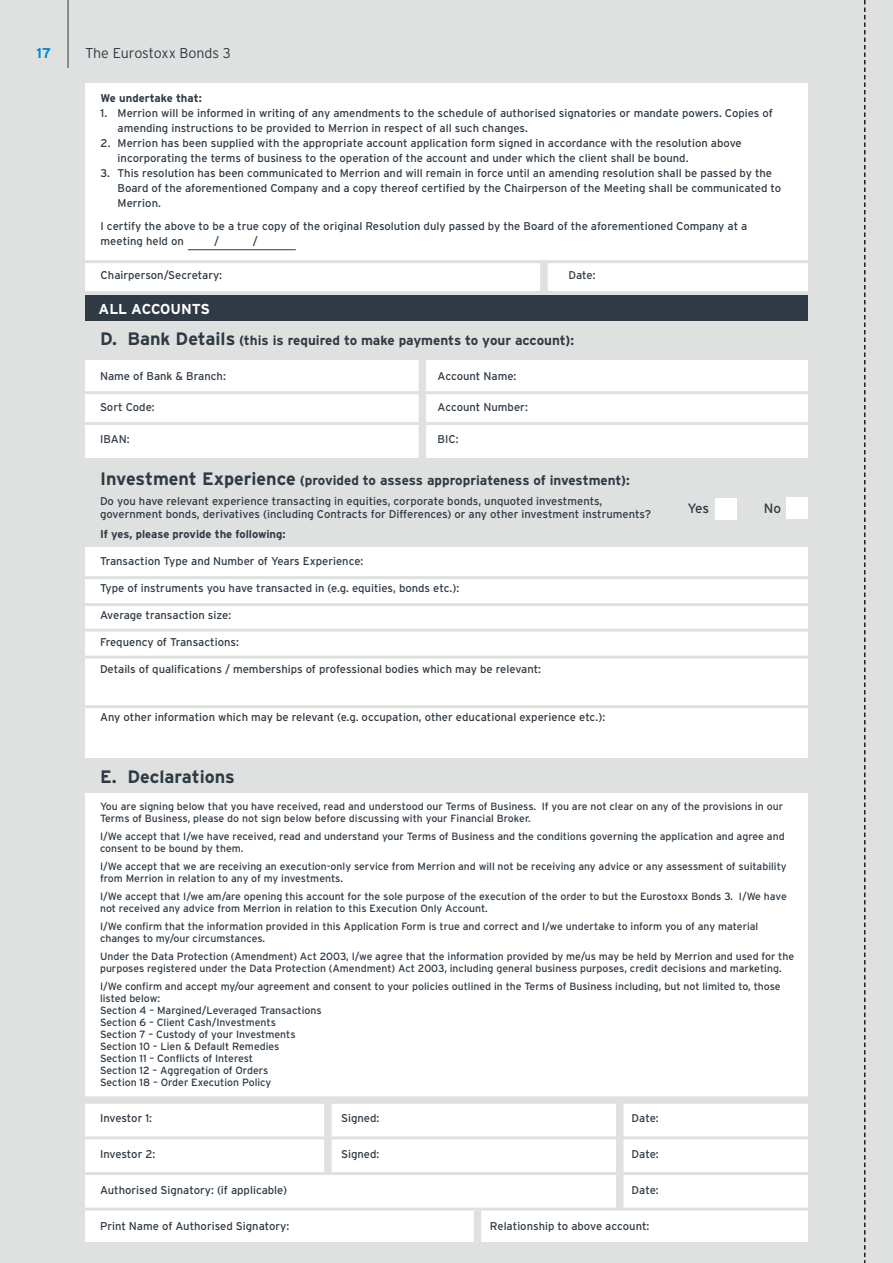
<style>
.page{position:relative;width:893px;height:1263px;background:#dfe1e0}
.page>*{position:absolute;margin:0;border:0;box-sizing:border-box;transform-origin:0 0}
.t1{font:700 18px "Interstate";color:#2f3a44}
.t2{font:700 14.4px "Interstate";color:#fff}
.t3{font:300 14.25px "Interstate";letter-spacing:-.01em;color:#2f3a44}
.t4{font:700 14.25px "Interstate";color:#008cd2}
.t5{font:700 13.5px "Interstate";color:#2f3a44}
.t6{font:13.5px "Interstate";color:#2f3a44}
.t7{font:11.25px/15px "Interstate";color:#2f3a44}
.t8{font:700 11.25px "Interstate";color:#2f3a44}
.t9{font:10.5px/12px "Interstate";color:#2f3a44}
.s1{font-size:18px}
</style>
<div class="page">
<div style="left:85px;top:295px;width:723px;height:26px;background:#2f3a44"></div>
<div style="left:85px;top:84px;width:723px;height:207px;background:#fff"></div>
<hr style="left:74px;top:260px;width:736px;height:3px;background:#dfe1e0">
<div style="left:540px;top:260px;width:8px;height:33px;background:#dfe1e0"></div>
<hr style="left:188px;top:249px;width:108px;height:1px;background:#2f3a44">
<svg style="left:864px;top:0;width:1px;height:1263px"></svg>
<hr style="left:68px;top:0;width:1px;height:68px;background:#2f3a44">
<div style="left:85px;top:360px;width:723px;height:97px;background:#fff"></div>
<div style="left:85px;top:547px;width:723px;height:210px;background:#fff"></div>
<hr style="left:79px;top:422px;width:733px;height:3px;background:#dfe1e0">
<hr style="left:78px;top:391px;width:737px;height:3px;background:#dfe1e0">
<div style="left:419px;top:358px;width:7px;height:116px;background:#dfe1e0"></div>
<div style="left:85px;top:793px;width:723px;height:449px;background:#fff"></div>
<hr style="left:79px;top:1136px;width:733px;height:3px;background:#dfe1e0">
<hr style="left:77px;top:1172px;width:733px;height:3px;background:#dfe1e0">
<hr style="left:78px;top:1207px;width:733px;height:3px;background:#dfe1e0">
<div style="left:78px;top:1096px;width:737px;height:8px;background:#dfe1e0"></div>
<div style="left:324px;top:1099px;width:8px;height:74px;background:#dfe1e0"></div>
<div style="left:616px;top:1099px;width:7px;height:111px;background:#dfe1e0"></div>
<div style="left:474px;top:1210px;width:7px;height:45px;background:#dfe1e0"></div>
<div style="left:715px;top:498px;width:21px;height:21px;background:#fff"></div>
<div style="left:787px;top:497px;width:21px;height:22px;background:#fff"></div>
<hr style="left:85px;top:576px;width:733px;height:3px;background:#dfe1e0">
<hr style="left:78px;top:603px;width:733px;height:3px;background:#dfe1e0">
<hr style="left:82px;top:629px;width:733px;height:3px;background:#dfe1e0">
<hr style="left:80px;top:656px;width:733px;height:3px;background:#dfe1e0">
<hr style="left:82px;top:705px;width:733px;height:3px;background:#dfe1e0">
<p class="t4" style="left:37px;top:44px;width:16px">17</p>
<p class="t3" style="left:85px;top:44px;width:147px">The Eurostoxx Bonds 3</p>
<p class="t8" style="left:101px;top:92px;width:103px">We undertake that:</p>
<p class="t7" style="left:118px;top:106px;width:657px;text-indent:-17px">1. Merrion will be informed in writing of any amendments to the schedule of authorised signatories or mandate powers. Copies of amending instructions to be provided to Merrion in respect of all such changes.</p>
<p class="t7" style="left:118px;top:136px;width:626px;text-indent:-17px">2. Merrion has been supplied with the appropriate account application form signed in accordance with the resolution above incorporating the terms of business to the operation of the account and under which the client shall be bound.</p>
<p class="t7" style="left:118px;top:166px;width:665px;text-indent:-17px">3. This resolution has been communicated to Merrion and will remain in force until an amending resolution shall be passed by the<br>Board of the aforementioned Company and a copy thereof certified by the Chairperson of the Meeting shall be communicated to<br>Merrion.</p>
<p class="t7" style="left:101px;top:218px;width:648px">I certify the above to be a true copy of the original Resolution duly passed by the Board of the aforementioned Company at a meeting held on</p>
<p class="t7" style="left:214px;top:233px;width:7px">/</p>
<p class="t7" style="left:253px;top:233px;width:7px">/</p>
<p class="t7" style="left:101px;top:268px;width:123px">Chairperson/Secretary:</p>
<p class="t7" style="left:568px;top:268px;width:29px">Date:</p>
<p class="t2" style="left:99px;top:300px;width:113px">ALL ACCOUNTS</p>
<p class="t5" style="left:100px;top:333px;width:476px"><span class="s1">D. Bank Details</span> (this is required to make payments to your account):</p>
<p class="t7" style="left:100px;top:368px;width:127px">Name of Bank &amp; Branch:</p>
<p class="t7" style="left:438px;top:368px;width:80px">Account Name:</p>
<p class="t7" style="left:100px;top:400px;width:56px">Sort Code:</p>
<p class="t7" style="left:438px;top:400px;width:92px">Account Number:</p>
<p class="t7" style="left:100px;top:431px;width:31px">IBAN:</p>
<p class="t7" style="left:438px;top:431px;width:23px">BIC:</p>
<p class="t5" style="left:100px;top:473px;width:531px"><span class="s1">Investment Experience</span> (provided to assess appropriateness of investment):</p>
<p class="t7" style="left:100px;top:494px;width:553px;line-height:13.5px">Do you have relevant experience transacting in equities, corporate bonds, unquoted investments, government bonds, derivatives (including Contracts for Differences) or any other investment instruments?</p>
<p class="t8" style="left:100px;top:527px;width:187px">If yes, please provide the following:</p>
<p class="t7" style="left:100px;top:553px;width:265px">Transaction Type and Number of Years Experience:</p>
<p class="t7" style="left:100px;top:580px;width:361px">Type of instruments you have transacted in (e.g. equities, bonds etc.):</p>
<p class="t7" style="left:100px;top:607px;width:133px">Average transaction size:</p>
<p class="t7" style="left:100px;top:634px;width:141px">Frequency of Transactions:</p>
<p class="t7" style="left:100px;top:661px;width:443px">Details of qualifications / memberships of professional bodies which may be relevant:</p>
<p class="t7" style="left:100px;top:709px;width:507px">Any other information which may be relevant (e.g. occupation, other educational experience etc.):</p>
<p class="t6" style="left:688px;top:500px;width:23px">Yes</p>
<p class="t6" style="left:764px;top:500px;width:19px">No</p>
<h1 class="t1" style="left:100px;top:766px;width:136px">E. Declarations</h1>
<p class="t9" style="left:100px;top:800px;width:685px">You are signing below that you have received, read and understood our Terms of Business. If you are not clear on any of the provisions in our<br>Terms of Business, please do not sign below before discussing with your Financial Broker.</p>
<p class="t9" style="left:100px;top:830px;width:686px">I/We accept that I/we have received, read and understand your Terms of Business and the conditions governing the application and agree and consent to be bound by them.</p>
<p class="t9" style="left:100px;top:860px;width:688px">I/We accept that we are receiving an execution-only service from Merrion and will not be receiving any advice or any assessment of suitability from Merrion in relation to any of my investments.</p>
<p class="t9" style="left:100px;top:890px;width:688px">I/We accept that I/we am/are opening this account for the sole purpose of the execution of the order to but the Eurostoxx Bonds 3. I/We have not received any advice from Merrion in relation to this Execution Only Account.</p>
<p class="t9" style="left:100px;top:920px;width:660px">I/We confirm that the information provided in this Application Form is true and correct and I/we undertake to inform you of any material changes to my/our circumstances.</p>
<p class="t9" style="left:100px;top:950px;width:696px">Under the Data Protection (Amendment) Act 2003, I/we agree that the information provided by me/us may be held by Merrion and used for the purposes registered under the Data Protection (Amendment) Act 2003, including general business purposes, credit decisions and marketing.</p>
<p class="t9" style="left:100px;top:980px;width:682px">I/We confirm and accept my/our agreement and consent to your policies outlined in the Terms of Business including, but not limited to, those listed below:<br>Section 4 – Margined/Leveraged Transactions<br>Section 6 – Client Cash/Investments<br>Section 7 – Custody of your Investments<br>Section 10 – Lien &amp; Default Remedies<br>Section 11 – Conflicts of Interest<br>Section 12 – Aggregation of Orders<br>Section 18 – Order Execution Policy</p>
<p class="t7" style="left:100px;top:1110px;width:54px">Investor 1:</p>
<p class="t7" style="left:341px;top:1110px;width:40px">Signed:</p>
<p class="t7" style="left:632px;top:1110px;width:29px">Date:</p>
<p class="t7" style="left:100px;top:1146px;width:57px">Investor 2:</p>
<p class="t7" style="left:341px;top:1146px;width:40px">Signed:</p>
<p class="t7" style="left:632px;top:1146px;width:29px">Date:</p>
<p class="t7" style="left:100px;top:1182px;width:188px">Authorised Signatory: (if applicable)</p>
<p class="t7" style="left:632px;top:1182px;width:29px">Date:</p>
<p class="t7" style="left:100px;top:1218px;width:191px">Print Name of Authorised Signatory:</p>
<p class="t7" style="left:490px;top:1218px;width:161px">Relationship to above account:</p>
</div>
